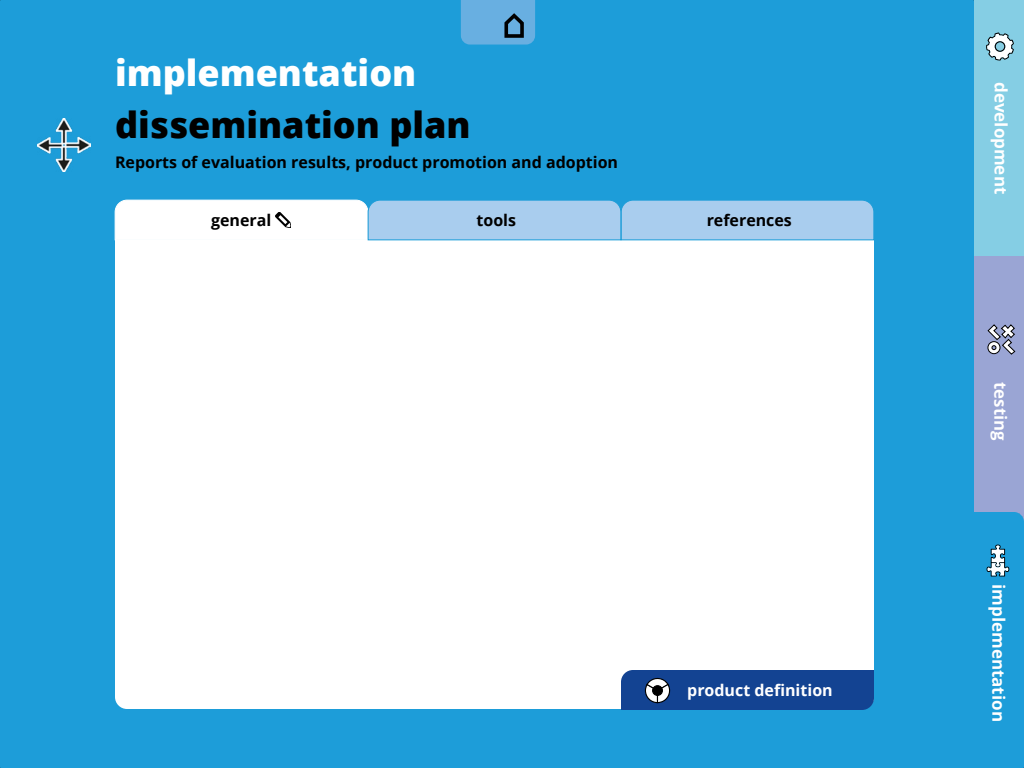
<style>
.page{position:relative;width:1024px;height:768px;background:#1d9dd9}
.page>*{position:absolute;margin:0;border:0;box-sizing:border-box;transform-origin:0 0}
.t1{font:800 36px "Open Sans";color:#000}
.t2{font:800 36px "Open Sans";color:#fff}
.t3{font:700 17px "Open Sans";color:#fff}
.t4{font:700 16.7px "Open Sans";color:#fff}
.t5{font:700 16px "Open Sans";color:#000}
.t6{font:700 16px "Open Sans";color:#fff}
</style>
<div class="page">
<img style="left:38px;top:118px;width:52px;height:53px">
<svg style="left:115px;top:240px;width:759px;height:469px"></svg>
<svg style="left:461px;top:0;width:74px;height:45px;background:#5fa2d1"></svg>
<svg style="left:987px;top:324px;width:29px;height:31px"></svg>
<svg style="left:986px;top:545px;width:23px;height:32px"></svg>
<svg style="left:986px;top:33px;width:28px;height:28px"></svg>
<div style="left:621px;top:670px;width:253px;height:40px;background:#134392"></div>
<div style="left:653px;top:686px;width:9px;height:9px;background:#000;border-radius:50%"></div>
<div style="left:652px;top:685px;width:11px;height:11px;border:1px solid #000;border-radius:50%"></div>
<svg style="left:115px;top:200px;width:759px;height:40px"></svg>
<h1 class="t2" style="left:115px;top:46px;width:303px">implementation</h1>
<h1 class="t1" style="left:115px;top:97px;width:357px">dissemination plan</h1>
<p class="t5" style="left:115px;top:151px;width:505px">Reports of evaluation results, product promotion and adoption</p>
<p class="t5" style="left:211px;top:209px;width:62px">general</p>
<p class="t5" style="left:477px;top:209px;width:41px">tools</p>
<p class="t5" style="left:707px;top:209px;width:87px">references</p>
<p class="t6" style="left:687px;top:679px;width:147px">product definition</p>
<p class="t3" style="left:1013px;top:82px;width:114px;rotate:90deg">development</p>
<p class="t4" style="left:1012px;top:382px;width:60px;rotate:90deg">testing</p>
<p class="t3" style="left:1011px;top:584px;width:139px;rotate:90deg">implementation</p>
</div>
